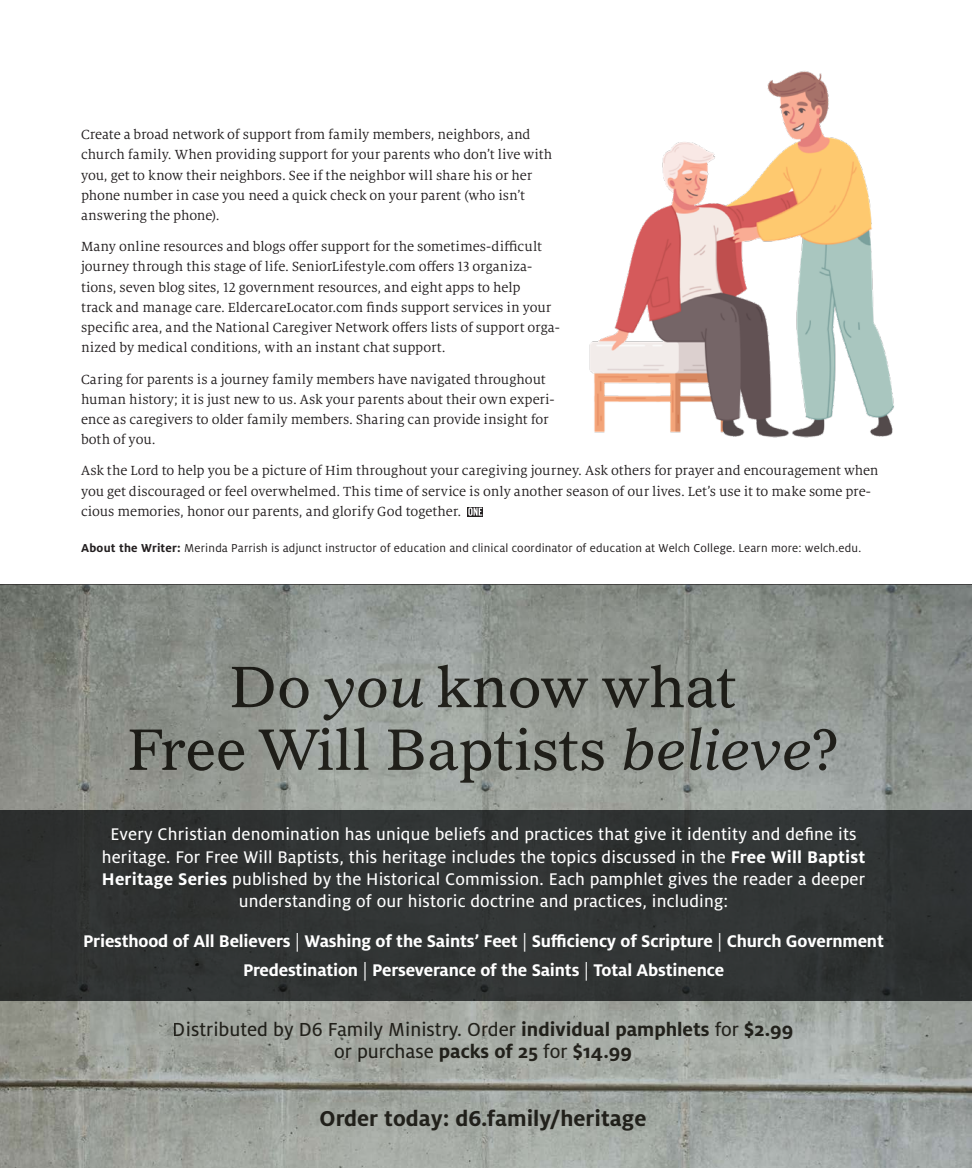
<style>
.page{position:relative;width:972px;height:1168px;background:#fff}
.page>*{position:absolute;margin:0;border:0;box-sizing:border-box;transform-origin:0 0}
.t1{font:56.7px/62.7px "Gazette LT Std";color:#35322b;text-align:center}
.t2{font:700 23.85px "Milo Pro";color:#35322b}
.t3{font:20.85px "Milo Pro Text";color:#35322b}
.t4{font:700 20.85px "Milo Pro";color:#35322b}
.t5{font:18.6px/22.4px "Milo Pro Text";letter-spacing:.01em;color:#fff;text-align:center}
.t6{font:700 18.6px/28.3px "Milo Pro";letter-spacing:-.01em;color:#fff;text-align:center}
.t7{font:14.7px/20.2px "Milo Serif Pro";color:#231f20}
.t8{font:12.75px "Milo Pro";letter-spacing:.01em;color:#231f20}
.s1{font-weight:700}
.s2{font-style:italic}
.s3{font-family:"Milo Pro";font-weight:700}
.s4{font-weight:400}
.s5{font-family:"Milo Pro Text";font-weight:400}
</style>
<div class="page">
<svg style="left:0;top:584px;width:972px;height:584px;background:#969b95"></svg>
<div style="left:0;top:810px;width:972px;height:190px;background:#303434"></div>
<svg style="left:467px;top:507px;width:16px;height:9px"></svg>
<svg style="left:468px;top:507px;width:5px;height:9px"></svg>
<svg style="left:470px;top:508px;width:12px;height:7px"></svg>
<img style="left:589px;top:71px;width:305px;height:367px">
<p class="t7" style="left:81px;top:124px;width:473px">Create a broad network of support from family members, neighbors, and church family. When providing support for your parents who don’t live with you, get to know their neighbors. See if the neighbor will share his or her phone number in case you need a quick check on your parent (who isn’t answering the phone).</p>
<p class="t7" style="left:81px;top:236px;width:480px">Many online resources and blogs offer support for the sometimes-difficult journey through this stage of life. SeniorLifestyle.com offers 13 organiza&shy;tions, seven blog sites, 12 government resources, and eight apps to help<br>track and manage care. EldercareLocator.com finds support services in your specific area, and the National Caregiver Network offers lists of support orga&shy;nized by medical conditions, with an instant chat support.</p>
<p class="t7" style="left:81px;top:369px;width:475px">Caring for parents is a journey family members have navigated throughout human history; it is just new to us. Ask your parents about their own experi&shy;ence as caregivers to older family members. Sharing can provide insight for both of you.</p>
<p class="t7" style="left:81px;top:461px;width:799px">Ask the Lord to help you be a picture of Him throughout your caregiving journey. Ask others for prayer and encouragement when you get discouraged or feel overwhelmed. This time of service is only another season of our lives. Let’s use it to make some pre&shy;cious memories, honor our parents, and glorify God together.</p>
<p class="t8" style="left:81px;top:541px;width:782px"><span class="s1">About the Writer:</span> Merinda Parrish is adjunct instructor of education and clinical coordinator of education at Welch College. Learn more: welch.edu.</p>
<h1 class="t1" style="left:128px;top:655px;width:713px">Do <span class="s2">you</span> know what<br>Free Will Baptists <span class="s2">believe</span>?</h1>
<p class="t5" style="left:102px;top:823px;width:765px">Every Christian denomination has unique beliefs and practices that give it identity and define its heritage. For Free Will Baptists, this heritage includes the topics discussed in the <span class="s3">Free Will Baptist Heritage Series</span> published by the Historical Commission. Each pamphlet gives the reader a deeper understanding of our historic doctrine and practices, including:</p>
<p class="t6" style="left:83px;top:927px;width:802px">Priesthood of All Believers <span class="s4">|</span> Washing of the Saints’ Feet <span class="s4">|</span> Sufficiency of Scripture <span class="s4">|</span> Church Government<br>Predestination <span class="s4">|</span> Perseverance of the Saints <span class="s4">|</span> Total Abstinence</p>
<h3 class="t3" style="left:173px;top:1018px;width:622px">Distributed by D6 Family Ministry. Order <span class="s3">individual pamphlets</span> for <span class="s3">$2.99</span></h3>
<h3 class="t4" style="left:334px;top:1040px;width:299px"><span class="s5">or purchase</span> packs of 25 <span class="s5">for</span> $14.99</h3>
<h2 class="t2" style="left:320px;top:1104px;width:328px">Order today: d6.family/heritage</h2>
</div>
